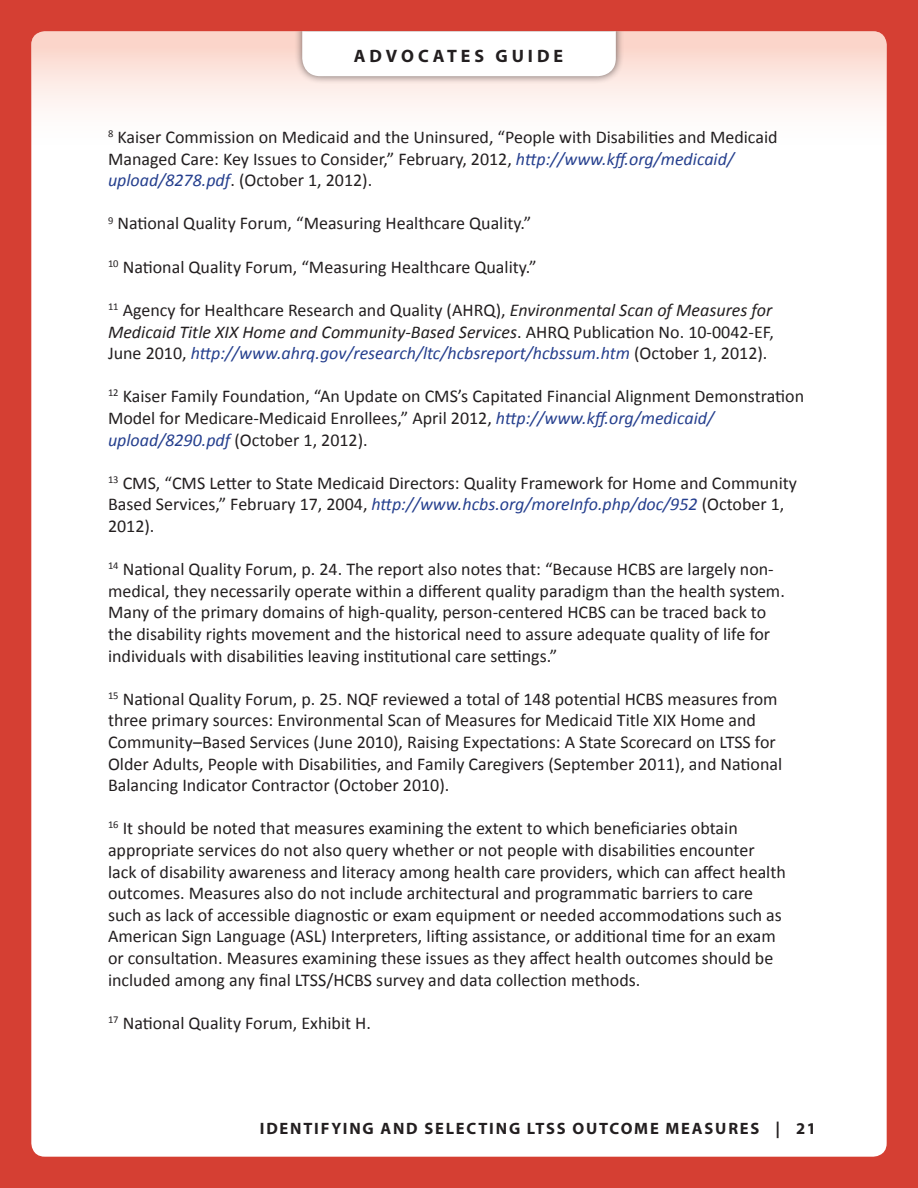
<style>
.page{position:relative;width:918px;height:1188px;background:#d53f33}
.page>*{position:absolute;margin:0;border:0;box-sizing:border-box;transform-origin:0 0}
.Body_text_1{font:18px/21.6px "Calibri";color:#231f20}
.t1{font:700 18px "Myriad Pro";letter-spacing:.22em;color:#231f20}
.t2{font:700 16.5px "Myriad Pro";letter-spacing:.11em;color:#231f20}
.s1{font-style:italic;color:#253f8e}
.s2{font-style:italic}
</style>
<div class="page">
<div style="left:31px;top:31px;width:856px;height:1126px;background:#fff;border-radius:14px"></div>
<div style="left:31px;top:31px;width:856px;height:126px;background:linear-gradient(to bottom,#fbd4c8,#fff)"></div>
<div style="left:294px;top:31px;width:330px;height:53px;background:#231f20;opacity:.65"></div>
<svg style="left:302px;top:31px;width:314px;height:45px"></svg>
<p class="t1" style="left:354px;top:44px;width:211px">ADVOCATES GUIDE</p>
<p class="Body_text_1" style="left:108px;top:126px;width:671px"><sup>8</sup> Kaiser Commission on Medicaid and the Uninsured, “People with Disabilities and Medicaid<br>Managed Care: Key Issues to Consider,” February, 2012, <span class="s1">http://www.kff.org/medicaid/ upload/8278.pdf</span>. (October 1, 2012).</p>
<p class="Body_text_1" style="left:108px;top:213px;width:425px"><sup>9</sup> National Quality Forum, “Measuring Healthcare Quality.”</p>
<p class="Body_text_1" style="left:108px;top:256px;width:430px"><sup>10</sup> National Quality Forum, “Measuring Healthcare Quality.”</p>
<p class="Body_text_1" style="left:108px;top:299px;width:667px;text-align:justify"><sup>11</sup> Agency for Healthcare Research and Quality (AHRQ), <span class="s2">Environmental Scan of Measures for Medicaid Title XIX Home and Community-Based Services</span>. AHRQ Publication No. 10-0042-EF, June 2010, <span class="s1">http://www.ahrq.gov/research/ltc/hcbsreport/hcbssum.htm</span> (October 1, 2012).</p>
<p class="Body_text_1" style="left:108px;top:386px;width:698px"><sup>12</sup> Kaiser Family Foundation, “An Update on CMS’s Capitated Financial Alignment Demonstration<br>Model for Medicare-Medicaid Enrollees,” April 2012, <span class="s1">http://www.kff.org/medicaid/ upload/8290.pdf</span> (October 1, 2012).</p>
<p class="Body_text_1" style="left:108px;top:472px;width:691px"><sup>13</sup> CMS, “CMS Letter to State Medicaid Directors: Quality Framework for Home and Community<br>Based Services,” February 17, 2004, <span class="s1">http://www.hcbs.org/moreInfo.php/doc/952</span> (October 1,<br>2012).</p>
<p class="Body_text_1" style="left:108px;top:558px;width:678px"><sup>14</sup> National Quality Forum, p. 24. The report also notes that: “Because HCBS are largely non&shy;medical, they necessarily operate within a different quality paradigm than the health system.<br>Many of the primary domains of high-quality, person-centered HCBS can be traced back to the disability rights movement and the historical need to assure adequate quality of life for individuals with disabilities leaving institutional care settings.”</p>
<p class="Body_text_1" style="left:108px;top:688px;width:676px"><sup>15</sup> National Quality Forum, p. 25. NQF reviewed a total of 148 potential HCBS measures from three primary sources: Environmental Scan of Measures for Medicaid Title XIX Home and Community–Based Services (June 2010), Raising Expectations: A State Scorecard on LTSS for Older Adults, People with Disabilities, and Family Caregivers (September 2011), and National Balancing Indicator Contractor (October 2010).</p>
<p class="Body_text_1" style="left:108px;top:818px;width:679px"><sup>16</sup> It should be noted that measures examining the extent to which beneficiaries obtain appropriate services do not also query whether or not people with disabilities encounter lack of disability awareness and literacy among health care providers, which can affect health outcomes. Measures also do not include architectural and programmatic barriers to care such as lack of accessible diagnostic or exam equipment or needed accommodations such as American Sign Language (ASL) Interpreters, lifting assistance, or additional time for an exam or consultation. Measures examining these issues as they affect health outcomes should be included among any final LTSS/HCBS survey and data collection methods.</p>
<p class="Body_text_1" style="left:108px;top:1012px;width:265px"><sup>17</sup> National Quality Forum, Exhibit H.</p>
<p class="t2" style="left:260px;top:1118px;width:558px">IDENTIFYING AND SELECTING LTSS OUTCOME MEASURES | 21</p>
</div>
